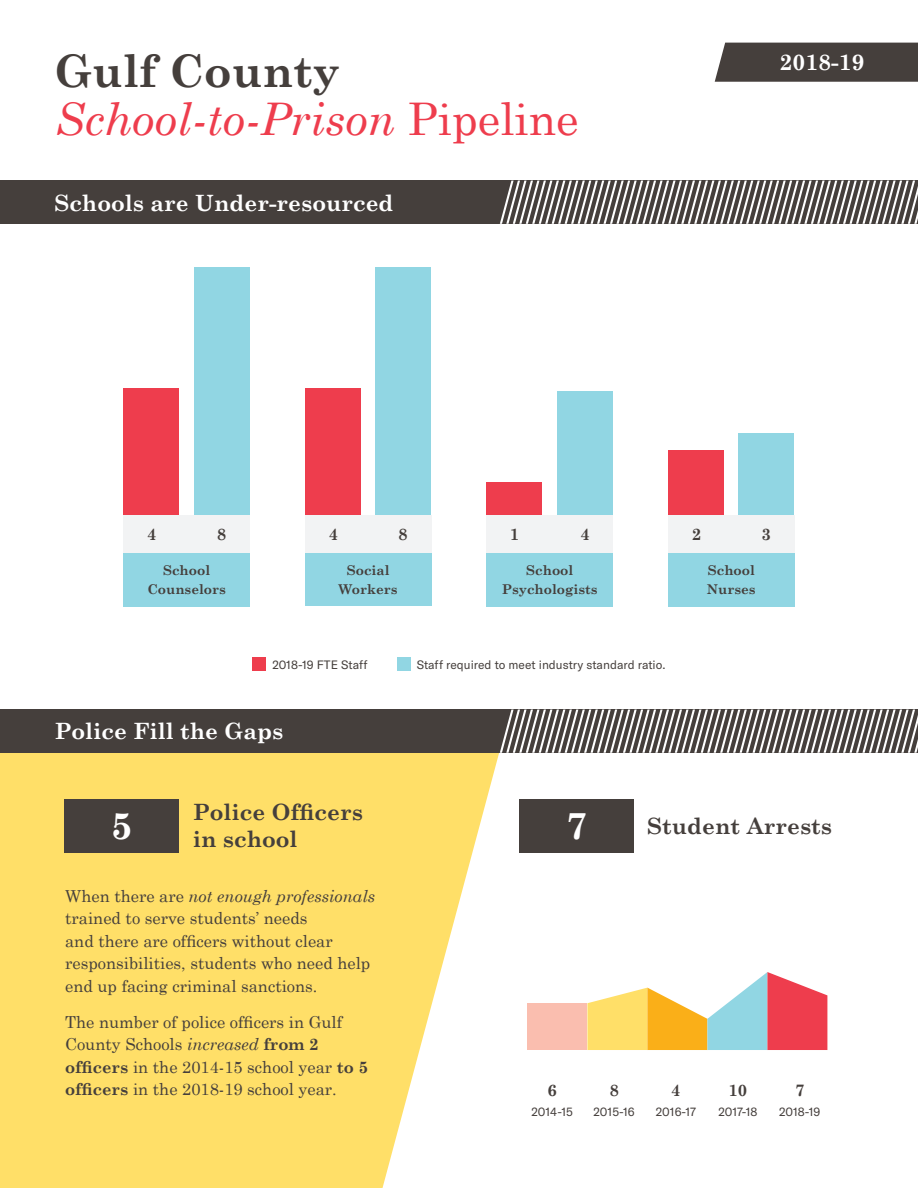
<style>
.page{position:relative;width:918px;height:1188px;background:#fff}
.page>*{position:absolute;margin:0;border:0;box-sizing:border-box;transform-origin:0 0}
.t1{font:330px "Chartwell Bars Vertical";color:#91d6e3;scale:2.2 1}
.t2{font:330px "Chartwell Bars Vertical";color:#ee3d4d;scale:2.2 1}
.t3{font:156px "Chartwell Areas";color:#ee3d4d;scale:.77 1}
.t4{font:italic 45px "Century Schoolbook";color:#ee3d4d}
.t5{font:700 45px "Century Schoolbook";color:#453f3c}
.t6{font:700 37.5px "Century Schoolbook";color:#fff}
.t7{font:700 22.5px "Century Schoolbook";color:#fff}
.t8{font:700 22.5px "Century Schoolbook";color:#453f3c}
.t9{font:16.5px/22.5px "Century Schoolbook";color:#453f3c}
.t10{font:700 16.5px "Century Schoolbook";color:#453f3c}
.t11{font:700 13.5px/19.5px "Century Schoolbook";color:#453f3c;text-align:center}
.t12{font:12px "GT America";color:#453f3c}
.s1{font-style:normal}
.s2{font-style:italic}
.s3{font-weight:700}
.s4{color:#fabeaf}
.s5{color:#ffdf68}
.s6{color:#faaf18}
.s7{color:#91d6e3}
</style>
<div class="page">
<svg style="left:0;top:753px;width:499px;height:435px;background:#fee27a"></svg>
<div style="left:715px;top:43px;width:203px;height:39px;background:#453f3c"></div>
<div style="left:0;top:181px;width:918px;height:43px;background:#453f3c"></div>
<div style="left:253px;top:657px;width:13px;height:14px;background:#ee3d4d"></div>
<div style="left:397px;top:657px;width:14px;height:14px;background:#91d6e3"></div>
<div style="left:0;top:710px;width:918px;height:43px;background:#453f3c"></div>
<div style="left:519px;top:799px;width:115px;height:54px;background:#453f3c"></div>
<div style="left:65px;top:799px;width:114px;height:54px;background:#453f3c"></div>
<div style="left:123px;top:553px;width:127px;height:54px;background:#91d6e3"></div>
<div style="left:123px;top:515px;width:127px;height:38px;background:#f2f3f4"></div>
<div style="left:305px;top:552px;width:126px;height:54px;background:#91d6e3"></div>
<div style="left:305px;top:515px;width:126px;height:38px;background:#f2f3f4"></div>
<div style="left:487px;top:553px;width:126px;height:54px;background:#91d6e3"></div>
<div style="left:487px;top:515px;width:126px;height:38px;background:#f2f3f4"></div>
<div style="left:668px;top:553px;width:127px;height:54px;background:#91d6e3"></div>
<div style="left:668px;top:515px;width:127px;height:38px;background:#f2f3f4"></div>
<svg style="left:500px;top:710px;width:418px;height:43px"></svg>
<svg style="left:500px;top:181px;width:418px;height:43px"></svg>
<h3 class="t5" style="left:55px;top:43px;width:287px">Gulf County</h3>
<h3 class="t7" style="left:780px;top:49px;width:86px">2018-19</h3>
<h3 class="t4" style="left:55px;top:91px;width:526px">School-to-Prison <span class="s1">Pipeline</span></h3>
<h3 class="t7" style="left:54px;top:189px;width:341px">Schools are Under-resourced</h3>
<h1 class="t1" style="left:156px;top:199px;width:309px">1001005033</h1>
<p class="t10" style="left:217px;top:524px;width:11px">8</p>
<p class="t11" style="left:339px;top:560px;width:61px">Social<br>Workers</p>
<h1 class="t2" style="left:86px;top:199px;width:309px">51511326</h1>
<p class="t10" style="left:147px;top:524px;width:11px">4</p>
<p class="t10" style="left:329px;top:524px;width:11px">4</p>
<p class="t10" style="left:398px;top:524px;width:11px">8</p>
<p class="t10" style="left:692px;top:524px;width:11px">2</p>
<p class="t10" style="left:761px;top:524px;width:11px">3</p>
<p class="t10" style="left:510px;top:524px;width:11px">1</p>
<p class="t10" style="left:580px;top:524px;width:11px">4</p>
<p class="t11" style="left:147px;top:560px;width:80px">School<br>Counselors</p>
<p class="t11" style="left:502px;top:560px;width:97px">School<br>Psychologists</p>
<p class="t11" style="left:707px;top:560px;width:50px;text-align:left">School<br>Nurses</p>
<p class="t12" style="left:272px;top:657px;width:97px">2018-19 FTE Staff</p>
<p class="t12" style="left:417px;top:657px;width:250px">Staff required to meet industry standard ratio.</p>
<h3 class="t7" style="left:54px;top:718px;width:230px">Police Fill the Gaps</h3>
<h3 class="t6" style="left:111px;top:803px;width:23px">5</h3>
<h3 class="t8" style="left:193px;top:799px;width:172px">Police Officers</h3>
<h3 class="t8" style="left:193px;top:826px;width:106px">in school</h3>
<p class="t9" style="left:65px;top:884px;width:312px">When there are <span class="s2">not enough professionals </span>trained to serve students’ needs<br>and there are officers without clear responsibilities, students who need help end up facing criminal sanctions.</p>
<p class="t9" style="left:65px;top:1010px;width:305px">The number of police officers in Gulf County Schools <span class="s2">increased</span> <span class="s3">from 2 officers</span> in the 2014-15 school year <span class="s3">to 5 officers</span> in the 2018-19 school year.</p>
<h3 class="t6" style="left:566px;top:803px;width:23px">7</h3>
<h3 class="t8" style="left:647px;top:812px;width:186px">Student Arrests</h3>
<h2 class="t3" style="left:527px;top:894px;width:391px"><span class="s4">+30</span><span class="s5">+40</span><span class="s6">+20</span><span class="s7">+50</span>+35+</h2>
<p class="t10" style="left:548px;top:1080px;width:11px">6</p>
<p class="t12" style="left:532px;top:1104px;width:43px">2014-15</p>
<p class="t10" style="left:609px;top:1080px;width:11px">8</p>
<p class="t12" style="left:594px;top:1104px;width:43px">2015-16</p>
<p class="t10" style="left:671px;top:1080px;width:11px">4</p>
<p class="t12" style="left:656px;top:1104px;width:42px">2016-17</p>
<p class="t10" style="left:728px;top:1080px;width:20px">10</p>
<p class="t12" style="left:718px;top:1104px;width:41px">2017-18</p>
<p class="t10" style="left:795px;top:1080px;width:11px">7</p>
<p class="t12" style="left:779px;top:1104px;width:43px">2018-19</p>
</div>
